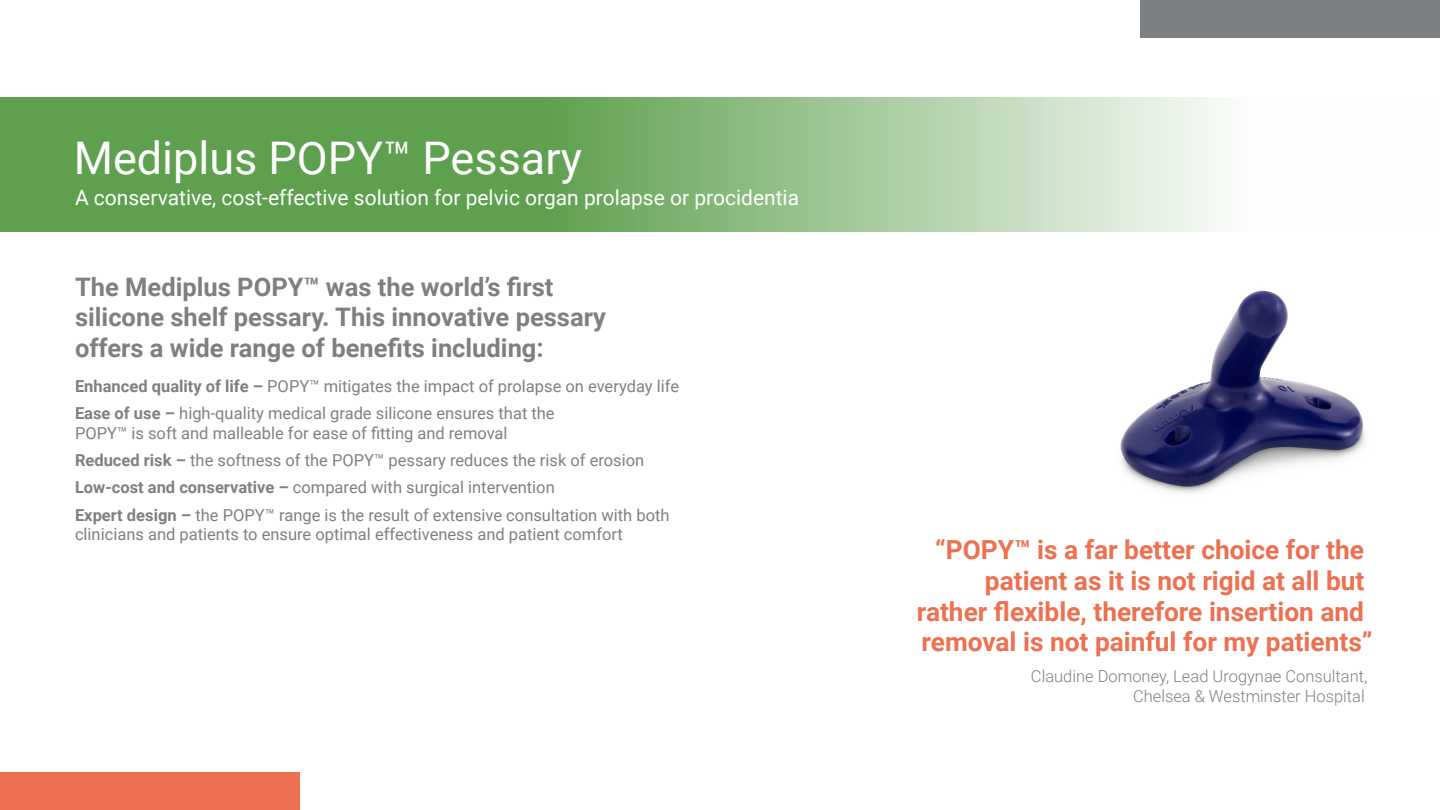
<style>
.page{position:relative;width:1440px;height:810px;background:#fff}
.page>*{position:absolute;margin:0;border:0;box-sizing:border-box;transform-origin:0 0}
.t1{font:45px "Roboto";color:#fff}
.t2{font:700 26.25px "Roboto";color:#ed7050}
.t3{font:700 25.5px/30.6px "Roboto";color:#7d8082}
.t4{font:21px "Roboto";color:#fff}
.t5{font:16.5px/19.8px "Roboto";color:#7d8082}
.t6{font:300 16.5px/19.8px "Roboto";color:#7d8082;text-align:right}
.s1{font-weight:700}
</style>
<div class="page">
<img style="left:1120px;top:290px;width:245px;height:203px">
<div style="left:0;top:772px;width:300px;height:38px;background:#ed7050"></div>
<div style="left:1140px;top:0;width:300px;height:38px;background:#7d8082"></div>
<svg style="left:0;top:98px;width:1220px;height:134px;background:#86b87a"></svg>
<p class="t1" style="left:74px;top:127px;width:510px">Mediplus POPY™ Pessary</p>
<p class="t4" style="left:75px;top:183px;width:726px">A conservative, cost-effective solution for pelvic organ prolapse or procidentia</p>
<p class="t3" style="left:75px;top:270px;width:533px">The Mediplus POPY™ was the world’s first silicone shelf pessary. This innovative pessary offers a wide range of benefits including:</p>
<p class="t5" style="left:75px;top:375px;width:606px"><span class="s1">Enhanced quality of life –</span> POPY™ mitigates the impact of prolapse on everyday life</p>
<p class="t5" style="left:75px;top:403px;width:481px"><span class="s1">Ease of use –</span> high-quality medical grade silicone ensures that the<br>POPY™ is soft and malleable for ease of fitting and removal</p>
<p class="t5" style="left:75px;top:450px;width:571px"><span class="s1">Reduced risk –</span> the softness of the POPY™ pessary reduces the risk of erosion</p>
<p class="t5" style="left:75px;top:477px;width:481px"><span class="s1">Low-cost and conservative –</span> compared with surgical intervention</p>
<p class="t5" style="left:75px;top:504px;width:596px"><span class="s1">Expert design –</span> the POPY™ range is the result of extensive consultation with both clinicians and patients to ensure optimal effectiveness and patient comfort</p>
<p class="t2" style="left:935px;top:531px;width:430px">“POPY™ is a far better choice for the</p>
<p class="t2" style="left:985px;top:562px;width:381px">patient as it is not rigid at all but</p>
<p class="t2" style="left:917px;top:593px;width:449px">rather flexible, therefore insertion and</p>
<p class="t2" style="left:922px;top:624px;width:453px">removal is not painful for my patients”</p>
<p class="t6" style="left:1031px;top:666px;width:338px">Claudine Domoney, Lead Urogynae Consultant,<br>Chelsea &amp; Westminster Hospital</p>
</div>
